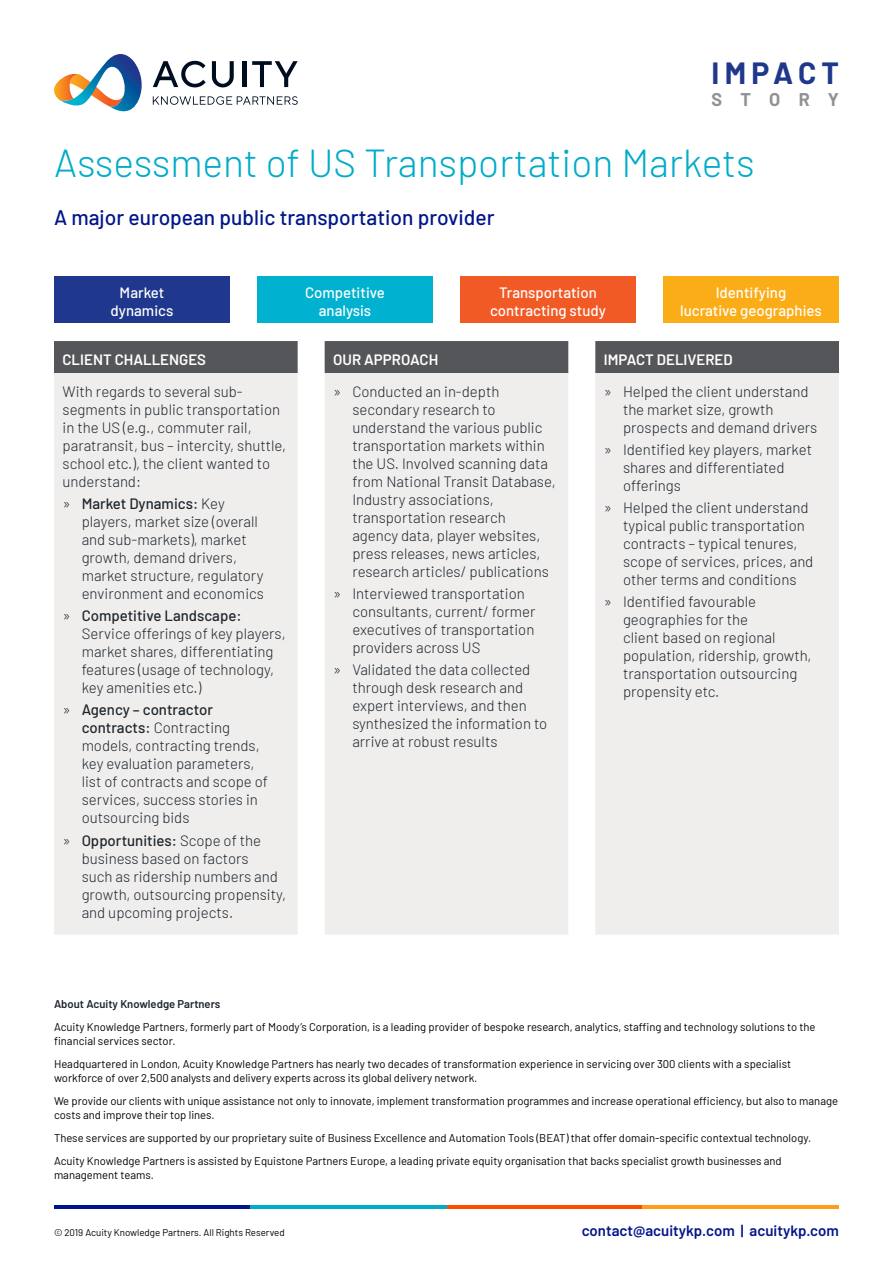
<style>
.page{position:relative;width:893px;height:1263px;background:#fff}
.page>*{position:absolute;margin:0;border:0;box-sizing:border-box;transform-origin:0 0}
.t1{font:300 39px "Barlow";color:#00acc8}
.t2{font:700 30px "Barlow";letter-spacing:.17em;color:#1f378c}
.t3{font:500 21px "Barlow";color:#001589}
.t4{font:700 18px "Barlow";letter-spacing:1.01em;color:#919195}
.t5{font:300 15px/18px "Barlow";color:#1e252c}
.t6{font:500 15px/18px "Barlow";color:#fff;text-align:center}
.t7{font:600 15px "Barlow";color:#fff}
.t8{font:600 15px "Barlow";color:#001589}
.t9{font:11.25px/14.2px "Barlow";color:#000}
.t10{font:600 11.25px "Barlow";color:#1e252c}
.t11{font:9.75px "Barlow";color:#000}
.s1{font-weight:500}
</style>
<div class="page">
<svg style="left:153px;top:61px;width:53px;height:26px"></svg>
<svg style="left:212px;top:61px;width:22px;height:26px"></svg>
<hr style="left:242px;top:61px;width:4px;height:26px;background:#000d20">
<svg style="left:252px;top:61px;width:46px;height:26px"></svg>
<svg style="left:153px;top:96px;width:145px;height:9px"></svg>
<svg style="left:54px;top:54px;width:88px;height:58px"></svg>
<hr style="left:54px;top:1206px;width:196px;height:3px;background:#001589">
<hr style="left:446px;top:1206px;width:197px;height:3px;background:#ff4d00">
<hr style="left:250px;top:1206px;width:196px;height:3px;background:#00acc8">
<hr style="left:643px;top:1206px;width:196px;height:3px;background:#ff9e16">
<svg style="left:54px;top:341px;width:785px;height:32px;background:#606165"></svg>
<svg style="left:54px;top:373px;width:785px;height:562px;background:#f0efee"></svg>
<div style="left:54px;top:276px;width:176px;height:47px;background:#1f378c"></div>
<div style="left:257px;top:276px;width:176px;height:47px;background:#00b2cf"></div>
<div style="left:460px;top:276px;width:176px;height:47px;background:#f15a25"></div>
<div style="left:663px;top:276px;width:176px;height:47px;background:#fbad18"></div>
<h2 class="t2" style="left:711px;top:51px;width:129px">IMPACT</h2>
<p class="t4" style="left:711px;top:86px;width:129px">STORY</p>
<h1 class="t1" style="left:54px;top:135px;width:702px">Assessment of US Transportation Markets</h1>
<h3 class="t3" style="left:54px;top:202px;width:442px">A major european public transportation provider</h3>
<p class="t6" style="left:111px;top:283px;width:64px">Market dynamics</p>
<p class="t6" style="left:305px;top:283px;width:81px">Competitive analysis</p>
<p class="t6" style="left:490px;top:283px;width:117px">Transportation contracting study</p>
<p class="t6" style="left:680px;top:283px;width:143px">Identifying<br>lucrative geographies</p>
<p class="t7" style="left:63px;top:348px;width:145px">CLIENT CHALLENGES</p>
<p class="t7" style="left:333px;top:348px;width:107px">OUR APPROACH</p>
<p class="t7" style="left:604px;top:348px;width:130px">IMPACT DELIVERED</p>
<p class="t5" style="left:63px;top:381px;width:225px">With regards to several sub&shy;segments in public transportation in the US (e.g., commuter rail, paratransit, bus – intercity, shuttle, school etc.), the client wanted to understand:</p>
<p class="t5" style="left:82px;top:493px;width:184px;text-indent:-19px">» <span class="s1">Market Dynamics:</span> Key players, market size (overall and sub-markets), market growth, demand drivers, market structure, regulatory environment and economics</p>
<p class="t5" style="left:82px;top:605px;width:206px;text-indent:-19px">» <span class="s1">Competitive Landscape:<br></span>Service offerings of key players, market shares, differentiating features (usage of technology, key amenities etc.)</p>
<p class="t5" style="left:82px;top:700px;width:188px;text-indent:-19px">» <span class="s1">Agency – contractor contracts:</span> Contracting models, contracting trends, key evaluation parameters, list of contracts and scope of services, success stories in outsourcing bids</p>
<p class="t5" style="left:82px;top:830px;width:206px;text-indent:-19px">» <span class="s1">Opportunities:</span> Scope of the business based on factors<br>such as ridership numbers and growth, outsourcing propensity, and upcoming projects.</p>
<p class="t5" style="left:352px;top:381px;width:205px;text-indent:-19px">» Conducted an in-depth secondary research to understand the various public transportation markets within the US. Involved scanning data from National Transit Database,<br>Industry associations, transportation research<br>agency data, player websites, press releases, news articles, research articles/ publications</p>
<p class="t5" style="left:352px;top:583px;width:185px;text-indent:-19px">» Interviewed transportation consultants, current/ former executives of transportation providers across US</p>
<p class="t5" style="left:352px;top:659px;width:196px;text-indent:-19px">» Validated the data collected through desk research and expert interviews, and then synthesized the information to arrive at robust results</p>
<p class="t5" style="left:623px;top:381px;width:196px;text-indent:-19px">» Helped the client understand the market size, growth prospects and demand drivers</p>
<p class="t5" style="left:623px;top:439px;width:191px;text-indent:-19px">» Identified key players, market shares and differentiated offerings</p>
<p class="t5" style="left:623px;top:497px;width:192px;text-indent:-19px">» Helped the client understand typical public transportation contracts – typical tenures, scope of services, prices, and other terms and conditions</p>
<p class="t5" style="left:623px;top:592px;width:190px;text-indent:-19px">» Identified favourable geographies for the<br>client based on regional population, ridership, growth, transportation outsourcing propensity etc.</p>
<p class="t10" style="left:54px;top:996px;width:168px">About Acuity Knowledge Partners</p>
<p class="t9" style="left:54px;top:1019px;width:763px">Acuity Knowledge Partners, formerly part of Moody’s Corporation, is a leading provider of bespoke research, analytics, staffing and technology solutions to the financial services sector.</p>
<p class="t9" style="left:54px;top:1056px;width:739px">Headquartered in London, Acuity Knowledge Partners has nearly two decades of transformation experience in servicing over 300 clients with a specialist workforce of over 2,500 analysts and delivery experts across its global delivery network.</p>
<p class="t9" style="left:54px;top:1093px;width:786px">We provide our clients with unique assistance not only to innovate, implement transformation programmes and increase operational efficiency, but also to manage costs and improve their top lines.</p>
<p class="t9" style="left:54px;top:1125px;width:759px;line-height:22.8px">These services are supported by our proprietary suite of Business Excellence and Automation Tools (BEAT) that offer domain-specific contextual technology.<br>Acuity Knowledge Partners is assisted by Equistone Partners Europe, a leading private equity organisation that backs specialist growth businesses and</p>
<p class="t9" style="left:54px;top:1167px;width:101px">management teams.</p>
<p class="t11" style="left:54px;top:1225px;width:232px">© 2019 Acuity Knowledge Partners. All Rights Reserved</p>
<p class="t8" style="left:582px;top:1219px;width:259px">contact@acuitykp.com | acuitykp.com</p>
</div>
